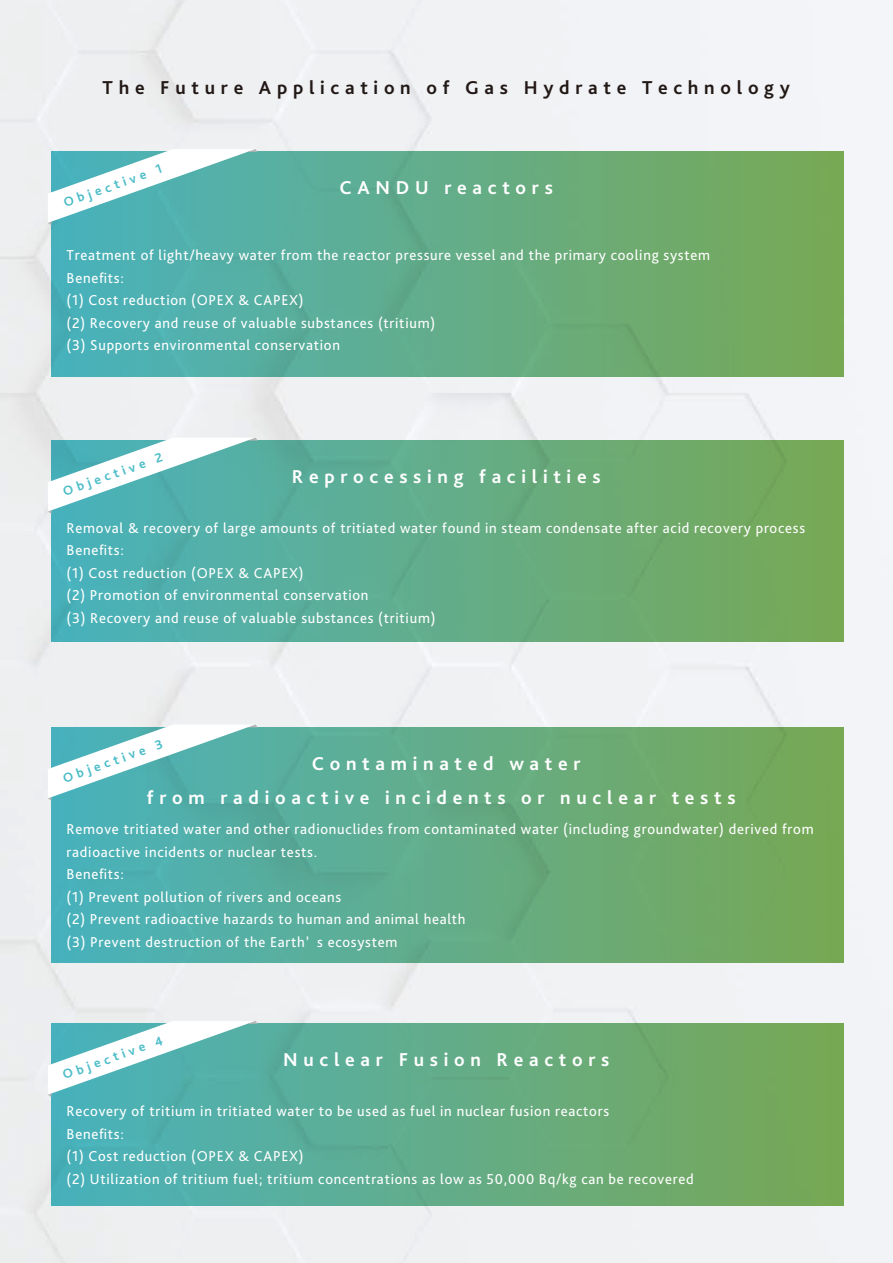
<style>
.page{position:relative;width:893px;height:1263px;background:#eff1f3}
.page>*{position:absolute;margin:0;border:0;box-sizing:border-box;transform-origin:0 0}
.t1{font:700 19.5px/34.2px "Bliss Pro";letter-spacing:.295em;color:#fff;text-align:center}
.t2{font:700 19.5px "Bliss Pro";letter-spacing:.295em;color:#221815}
.t3{font:15px/22.5px "Bliss Pro";letter-spacing:.05em;color:#fff}
.t4{font:700 13.5px "Bliss Pro";color:#4cbdc8}
</style>
<div class="page">
<div style="left:51px;top:152px;width:793px;height:224px;background:linear-gradient(to right,#49b1be,#7aa854)"></div>
<svg style="left:48px;top:149px;width:210px;height:76px"></svg>
<div style="left:51px;top:440px;width:793px;height:201px;background:linear-gradient(to right,#49b1be,#7aa854)"></div>
<svg style="left:48px;top:438px;width:210px;height:76px"></svg>
<div style="left:51px;top:727px;width:793px;height:235px;background:linear-gradient(to right,#49b1bd,#79a854)"></div>
<svg style="left:48px;top:724px;width:210px;height:77px"></svg>
<div style="left:51px;top:1024px;width:793px;height:181px;background:linear-gradient(to right,#49b1bd,#79a753)"></div>
<svg style="left:48px;top:1021px;width:210px;height:76px"></svg>
<h1 class="t2" style="left:103px;top:75px;width:689px">The Future Application of Gas Hydrate Technology</h1>
<p class="t4" style="left:61px;top:195px;width:105px;rotate:-20deg">Objective 1</p>
<h1 class="t1" style="left:340px;top:170px;width:215px">CANDU reactors</h1>
<p class="t3" style="left:67px;top:244px;width:645px">Treatment of light/heavy water from the reactor pressure vessel and the primary cooling system Benefits:<br>(1) Cost reduction (OPEX &amp; CAPEX)<br>(2) Recovery and reuse of valuable substances (tritium)<br>(3) Supports environmental conservation</p>
<p class="t4" style="left:61px;top:484px;width:107px;rotate:-20deg">Objective 2</p>
<h1 class="t1" style="left:292px;top:459px;width:310px">Reprocessing facilities</h1>
<p class="t3" style="left:67px;top:516px;width:740px">Removal &amp; recovery of large amounts of tritiated water found in steam condensate after acid recovery process Benefits:<br>(1) Cost reduction (OPEX &amp; CAPEX)<br>(2) Promotion of environmental conservation<br>(3) Recovery and reuse of valuable substances (tritium)</p>
<p class="t4" style="left:60px;top:771px;width:107px;rotate:-20deg">Objective 3</p>
<h1 class="t1" style="left:147px;top:745px;width:590px">Contaminated water<br>from radioactive incidents or nuclear tests</h1>
<p class="t3" style="left:67px;top:817px;width:749px">Remove tritiated water and other radionuclides from contaminated water (including groundwater) derived from radioactive incidents or nuclear tests.<br>Benefits:<br>(1) Prevent pollution of rivers and oceans<br>(2) Prevent radioactive hazards to human and animal health<br>(3) Prevent destruction of the Earth’ s ecosystem</p>
<p class="t4" style="left:60px;top:1067px;width:107px;rotate:-20deg">Objective 4</p>
<h1 class="t1" style="left:283px;top:1042px;width:328px">Nuclear Fusion Reactors</h1>
<p class="t3" style="left:67px;top:1099px;width:629px">Recovery of tritium in tritiated water to be used as fuel in nuclear fusion reactors<br>Benefits:<br>(1) Cost reduction (OPEX &amp; CAPEX)<br>(2) Utilization of tritium fuel; tritium concentrations as low as 50,000 Bq/kg can be recovered</p>
</div>
